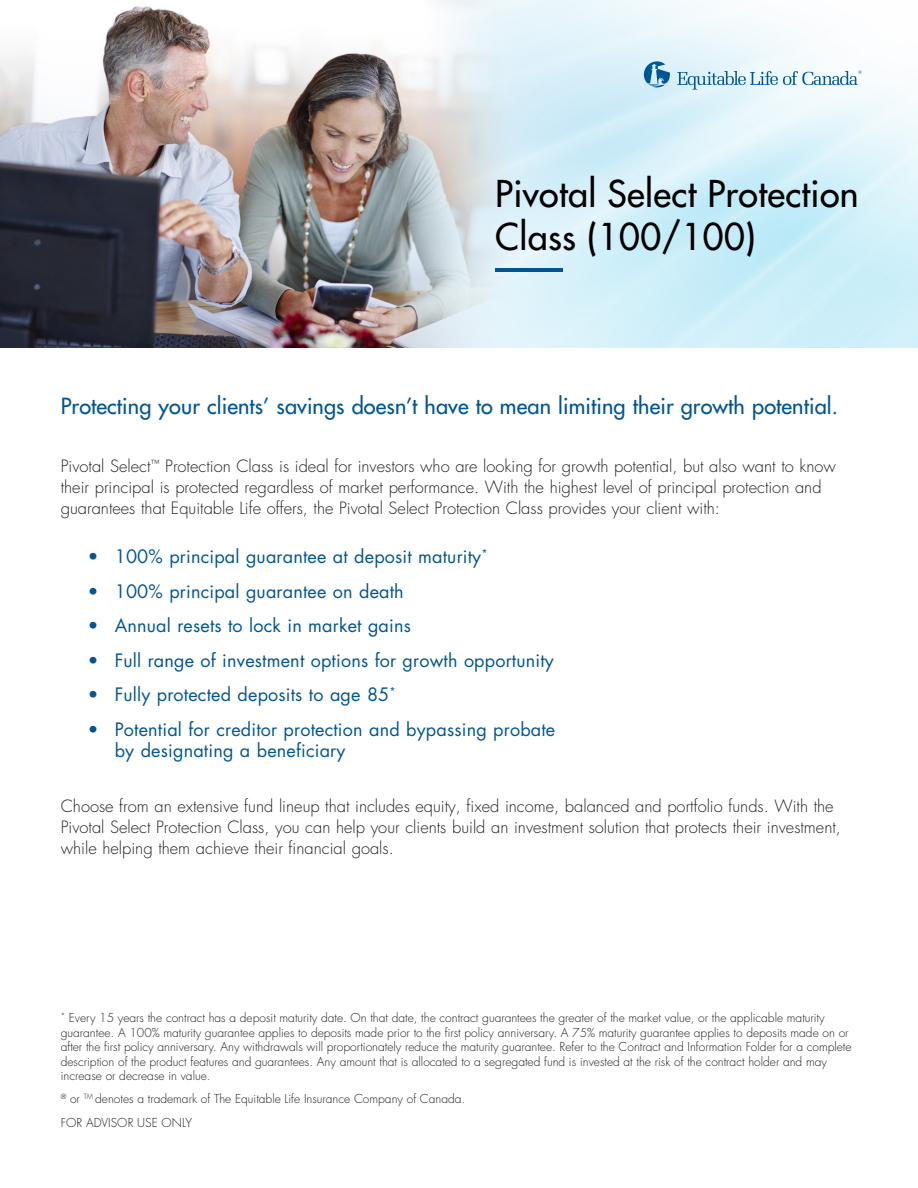
<style>
.page{position:relative;width:918px;height:1188px;background:#fff}
.page>*{position:absolute;margin:0;border:0;box-sizing:border-box;transform-origin:0 0}
.t1{font:500 36px/43.2px "Futura Std";letter-spacing:.01em;color:#000}
.t2{font:500 21.75px "Futura Std";letter-spacing:.005em;color:#005595}
.t3{font:18px/21px "Futura Std";letter-spacing:.01em;color:#005595}
.t4{font:300 16.5px/21px "Futura Std";color:#231f20}
.Equitable{font:300 12px/14.4px "Futura Std";color:#231f20}
</style>
<div class="page">
<img style="left:0;top:0;width:918px;height:348px">
<hr style="left:495px;top:268px;width:67px;height:4px;background:#005595">
<svg style="left:677px;top:71px;width:185px;height:19px"></svg>
<svg style="left:639px;top:54px;width:32px;height:34px"></svg>
<p class="t1" style="left:495px;top:172px;width:365px">Pivotal Select Protection<br>Class (100/100)</p>
<p class="t2" style="left:61px;top:392px;width:779px">Protecting your clients’ savings doesn’t have to mean limiting their growth potential.</p>
<p class="t4" style="left:61px;top:456px;width:777px">Pivotal Select<sup>™</sup> Protection Class is ideal for investors who are looking for growth potential, but also want to know their principal is protected regardless of market performance. With the highest level of principal protection and guarantees that Equitable Life offers, the Pivotal Select Protection Class provides your client with:</p>
<p class="t3" style="left:88px;top:546px;width:401px">• 100% principal guarantee at deposit maturity<sup>*</sup></p>
<p class="t3" style="left:88px;top:581px;width:318px">• 100% principal guarantee on death</p>
<p class="t3" style="left:88px;top:615px;width:325px">• Annual resets to lock in market gains</p>
<p class="t3" style="left:88px;top:650px;width:468px">• Full range of investment options for growth opportunity</p>
<p class="t3" style="left:88px;top:684px;width:309px">• Fully protected deposits to age 85<sup>*</sup></p>
<p class="t3" style="left:115px;top:719px;width:442px;text-indent:-27px">• Potential for creditor protection and bypassing probate by designating a beneficiary</p>
<p class="t4" style="left:61px;top:796px;width:782px">Choose from an extensive fund lineup that includes equity, fixed income, balanced and portfolio funds. With the<br>Pivotal Select Protection Class, you can help your clients build an investment solution that protects their investment, while helping them achieve their financial goals.</p>
<p class="Equitable" style="left:61px;top:1011px;width:792px"><sup>*</sup> Every 15 years the contract has a deposit maturity date. On that date, the contract guarantees the greater of the market value, or the applicable maturity guarantee. A 100% maturity guarantee applies to deposits made prior to the first policy anniversary. A 75% maturity guarantee applies to deposits made on or after the first policy anniversary. Any withdrawals will proportionately reduce the maturity guarantee. Refer to the Contract and Information Folder for a complete description of the product features and guarantees. Any amount that is allocated to a segregated fund is invested at the risk of the contract holder and may increase or decrease in value.</p>
<p class="Equitable" style="left:61px;top:1092px;width:406px"><sup>®</sup> or <sup>TM</sup> denotes a trademark of The Equitable Life Insurance Company of Canada.</p>
<p class="Equitable" style="left:61px;top:1116px;width:133px">FOR ADVISOR USE ONLY</p>
</div>
